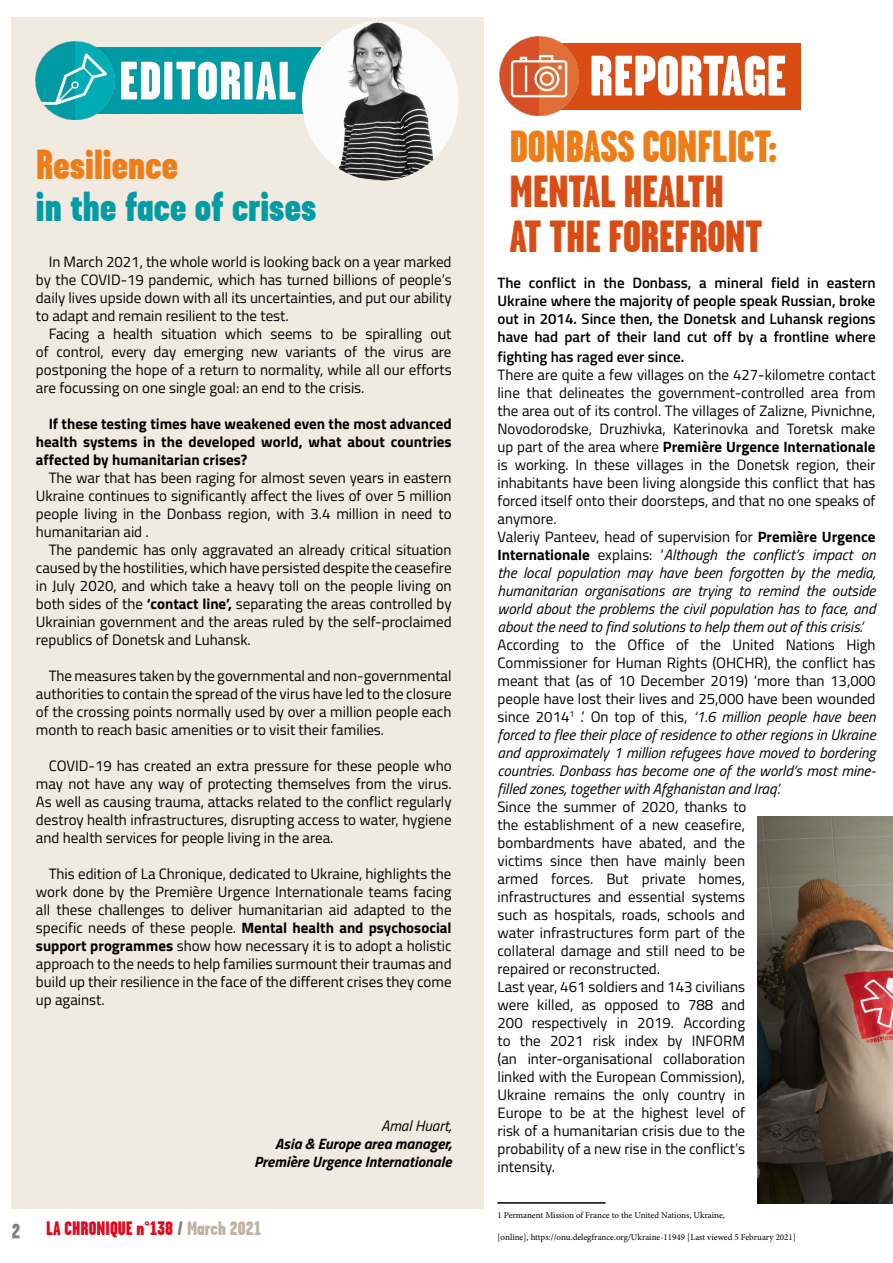
<style>
.page{position:relative;width:893px;height:1263px;background:#fff}
.page>*{position:absolute;margin:0;border:0;box-sizing:border-box;transform-origin:0 0}
.t1{font:54px "Garage Gothic FB Black";letter-spacing:.015em;color:#fffdfd}
.t2{font:45px/45px "Garage Gothic FB Black";letter-spacing:-.01em;color:#d94d15}
.t3{font:45px "Garage Gothic FB Black";letter-spacing:-.01em;color:#ef7d17}
.t4{font:42px "Garage Gothic FB Black";color:#009ba4}
.t5{font:42px "Garage Gothic FB Black";color:#ef7d17}
.t6{font:19.5px "Garage Gothic FB Black";color:#df0a20}
.t7{font:15px/18px "Titillium Web";color:#000;text-align:justify}
.t8{font:italic 15px/18px "Titillium Web";color:#000;text-align:justify}
.t9{font:600 15px/18px "Titillium Web";color:#000;text-align:justify}
.t10{font:700 15px/18px "Titillium Web";color:#000;text-align:justify}
.t11{font:italic 700 15px/18px "Titillium Web";color:#000;text-align:right}
.t12{font:9px "Minion Pro";letter-spacing:-.005em;color:#000}
.s1{font-weight:700}
.s2{color:#898077}
.s3{color:#c0b2a4}
.s4{font-style:italic}
.s5{font-style:normal}
</style>
<div class="page">
<svg style="left:12px;top:1224px;width:8px;height:14px"></svg>
<div style="left:12px;top:17px;width:472px;height:1192px;background:#f1eae0"></div>
<div style="left:539px;top:43px;width:261px;height:67px;background:#d94d14"></div>
<svg style="left:592px;top:56px;width:193px;height:40px"></svg>
<img style="left:500px;top:37px;width:78px;height:79px">
<div style="left:75px;top:48px;width:245px;height:66px;background:#009ba4"></div>
<hr style="left:497px;top:1202px;width:108px;height:2px;background:#000">
<img style="left:302px;top:21px;width:157px;height:160px">
<img style="left:36px;top:41px;width:78px;height:79px">
<img style="left:758px;top:816px;width:135px;height:387px">
<h1 class="t1" style="left:119px;top:51px;width:179px">EDITORIAL</h1>
<h3 class="t5" style="left:36px;top:142px;width:144px">Resilience</h3>
<h3 class="t4" style="left:36px;top:184px;width:282px">in the face of crises</h3>
<p class="t7" style="left:36px;top:252px;width:417px;text-indent:13px">In March 2021, the whole world is looking back on a year marked by the COVID-19 pandemic, which has turned billions of people’s daily lives upside down with all its uncertainties, and put our ability to adapt and remain resilient to the test.</p>
<p class="t7" style="left:36px;top:324px;width:417px;text-indent:13px">Facing a health situation which seems to be spiralling out of control, every day emerging new variants of the virus are postponing the hope of a return to normality, while all our efforts are focussing on one single goal: an end to the crisis.</p>
<p class="t10" style="left:36px;top:414px;width:417px;text-indent:13px">If these testing times have weakened even the most advanced health systems in the developed world, what about countries affected by humanitarian crises?</p>
<p class="t7" style="left:36px;top:468px;width:417px;text-indent:13px">The war that has been raging for almost seven years in eastern Ukraine continues to significantly affect the lives of over 5 million people living in the Donbass region, with 3.4 million in need to humanitarian aid .</p>
<p class="t7" style="left:36px;top:540px;width:417px;text-indent:13px">The pandemic has only aggravated an already critical situation caused by the hostilities, which have persisted despite the ceasefire in July 2020, and which take a heavy toll on the people living on both sides of the <span class="s1">‘contact line’,</span> separating the areas controlled by Ukrainian government and the areas ruled by the self-proclaimed republics of Donetsk and Luhansk.</p>
<p class="t7" style="left:36px;top:666px;width:417px;text-indent:13px">The measures taken by the governmental and non-governmental authorities to contain the spread of the virus have led to the closure of the crossing points normally used by over a million people each month to reach basic amenities or to visit their families.</p>
<p class="t7" style="left:36px;top:756px;width:417px;text-indent:13px">COVID-19 has created an extra pressure for these people who may not have any way of protecting themselves from the virus.<br>As well as causing trauma, attacks related to the conflict regularly destroy health infrastructures, disrupting access to water, hygiene and health services for people living in the area.</p>
<p class="t7" style="left:36px;top:864px;width:417px;text-indent:13px">This edition of La Chronique, dedicated to Ukraine, highlights the work done by the Première Urgence Internationale teams facing all these challenges to deliver humanitarian aid adapted to the specific needs of these people. <span class="s1">Mental health and psychosocial support programmes</span> show how necessary it is to adopt a holistic approach to the needs to help families surmount their traumas and build up their resilience in the face of the different crises they come up against.</p>
<p class="t8" style="left:381px;top:1116px;width:72px">Amal Huart,</p>
<p class="t11" style="left:254px;top:1134px;width:199px">Asia &amp; Europe area manager,<br>Première Urgence Internationale</p>
<h3 class="t6" style="left:46px;top:1217px;width:217px">LA CHRONIQUE n°138 <span class="s2">/</span> <span class="s3">March 2021</span></h3>
<h2 class="t3" style="left:509px;top:121px;width:269px">DONBASS CONFLICT:</h2>
<h2 class="t2" style="left:509px;top:169px;width:255px">MENTAL HEALTH<br>AT THE FOREFRONT</h2>
<p class="t9" style="left:497px;top:273px;width:380px">The conflict in the Donbass, a mineral field in eastern Ukraine where the majority of people speak Russian, broke out in 2014. Since then, the Donetsk and Luhansk regions have had part of their land cut off by a frontline where</p>
<p class="t9" style="left:497px;top:347px;width:188px">fighting has raged ever since.</p>
<p class="t7" style="left:497px;top:365px;width:380px;text-align:left">There are quite a few villages on the 427-kilometre contact line that delineates the government-controlled area from the area out of its control. The villages of Zalizne, Pivnichne, Novodorodske, Druzhivka, Katerinovka and Toretsk make up part of the area where <span class="s1">Première Urgence Internationale </span>is working. In these villages in the Donetsk region, their inhabitants have been living alongside this conflict that has forced itself onto their doorsteps, and that no one speaks of anymore.<br>Valeriy Panteev, head of supervision for <span class="s1">Première Urgence Internationale</span> explains: ‘<span class="s4">Although the conflict’s impact on the local population may have been forgotten by the media, humanitarian organisations are trying to remind the outside world about the problems the civil population has to face, and about the need to find solutions to help them out of this crisis.’</span></p>
<p class="t8" style="left:497px;top:635px;width:380px"><span class="s5">According to the Office of the United Nations High Commissioner for Human Rights (OHCHR), the conflict has meant that (as of 10 December 2019) ‘more than 13,000 people have lost their lives and 25,000 have been wounded since 2014</span><sup>1</sup> <span class="s5">.’ On top of this,</span> ‘1.6 million people have been forced to flee their place of residence to other regions in Ukraine and approximately 1 million refugees have moved to bordering countries. Donbass has become one of the world’s most mine&shy;filled zones, together with Afghanistan and Iraq’.</p>
<p class="t7" style="left:497px;top:797px;width:250px;text-align:left">Since the summer of 2020, thanks to the establishment of a new ceasefire, bombardments have abated, and the victims since then have mainly been armed forces. But private homes, infrastructures and essential systems such as hospitals, roads, schools and water infrastructures form part of the collateral damage and still need to be repaired or reconstructed.<br>Last year, 461 soldiers and 143 civilians were killed, as opposed to 788 and 200 respectively in 2019. According to the 2021 risk index by INFORM (an inter-organisational collaboration linked with the European Commission), Ukraine remains the only country in Europe to be at the highest level of risk of a humanitarian crisis due to the probability of a new rise in the conflict’s intensity.</p>
<p class="t12" style="left:497px;top:1209px;width:229px">1 Permanent Mission of France to the United Nations, Ukraine,</p>
<p class="t12" style="left:497px;top:1230px;width:300px">[online], https://onu.delegfrance.org/Ukraine-11949 [Last viewed 5 February 2021]</p>
</div>
